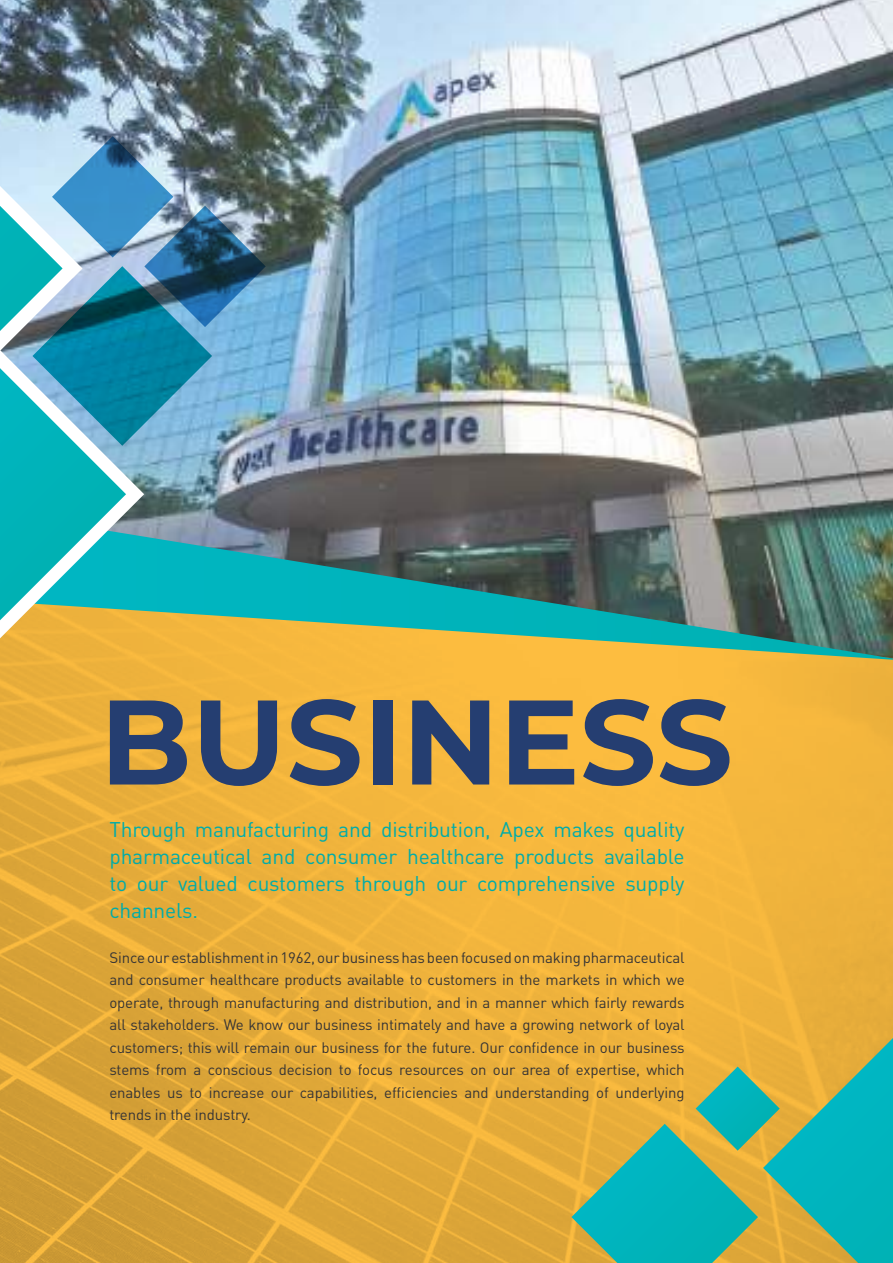
<style>
.page{position:relative;width:893px;height:1263px;background:#fff}
.page>*{position:absolute;margin:0;border:0;box-sizing:border-box;transform-origin:0 0}
.t1{font:700 120px "Montserrat";color:#253e71}
.t2{font:21px/27px "DINOT";letter-spacing:-.01em;color:#00aca9;text-align:justify}
.t3{font:15px/22.5px "DINOT";letter-spacing:-.01em;color:#373535;text-align:justify}
</style>
<div class="page">
<svg style="left:0;top:660px;width:893px;height:603px;background:#ebaf3b"></svg>
<svg style="left:571px;top:1038px;width:322px;height:225px;background:#78b179"></svg>
<img style="left:0;top:0;width:893px;height:658px">
<img style="left:0;top:136px;width:266px;height:502px">
<h1 class="t1" style="left:100px;top:655px;width:634px">BUSINESS</h1>
<h2 class="t2" style="left:109px;top:815px;width:577px">Through manufacturing and distribution, Apex makes quality pharmaceutical and consumer healthcare products available to our valued customers through our comprehensive supply channels.</h2>
<p class="t3" style="left:109px;top:945px;width:577px">Since our establishment in 1962, our business has been focused on making pharmaceutical and consumer healthcare products available to customers in the markets in which we operate, through manufacturing and distribution, and in a manner which fairly rewards all stakeholders. We know our business intimately and have a growing network of loyal customers; this will remain our business for the future. Our confidence in our business stems from a conscious decision to focus resources on our area of expertise, which enables us to increase our capabilities, efficiencies and understanding of underlying trends in the industry.</p>
</div>
